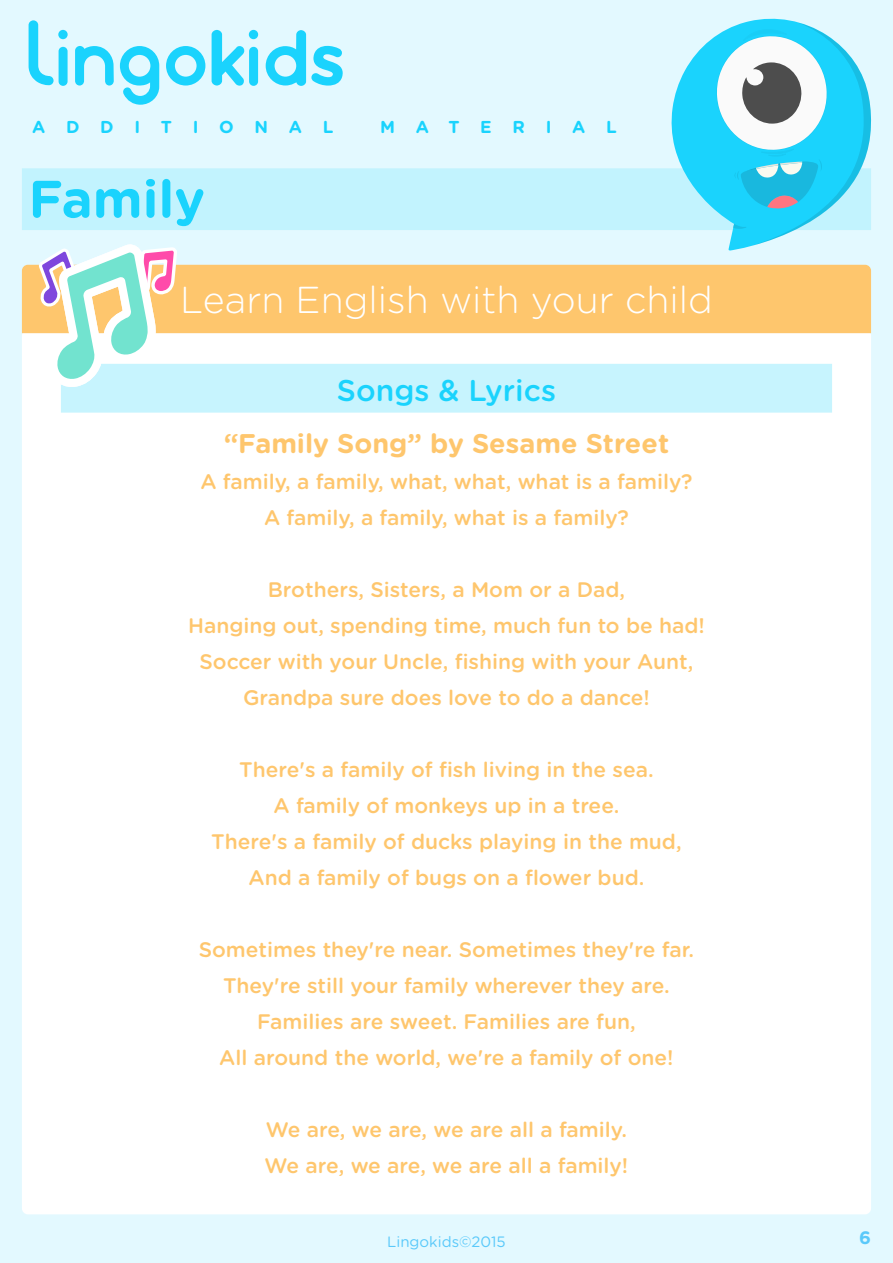
<style>
.page{position:relative;width:893px;height:1263px;background:#ddf8ff}
.page>*{position:absolute;margin:0;border:0;box-sizing:border-box;transform-origin:0 0}
.t1{font:700 52.5px "Gotham Rounded";color:#1ad3fd}
.t2{font:300 37.5px "Gotham Rounded";color:#fff}
.t3{font:500 30px "Gotham Rounded";color:#1ad3fd}
.t4{font:700 27px "Gotham Rounded";color:#fec66d}
.t5{font:500 21px/36px "Gotham Rounded";color:#fec66d;text-align:center}
.t6{font:700 18px "Gotham Rounded";color:#5ac9fa}
.t7{font:700 17.25px "Gotham Rounded";letter-spacing:1.2em;color:#1ad3fd}
.t8{font:15px "Gotham Rounded";color:#5ac9fa}
</style>
<div class="page">
<div style="left:22px;top:330px;width:849px;height:884px;background:#fff;border-radius:6px"></div>
<div style="left:22px;top:265px;width:849px;height:68px;background:#fec66d"></div>
<div style="left:61px;top:364px;width:771px;height:49px;background:#c7f4fe"></div>
<svg style="left:34px;top:244px;width:147px;height:143px"></svg>
<svg style="left:166px;top:46px;width:39px;height:40px"></svg>
<div style="left:58px;top:30px;width:10px;height:9px;background:#1ad3fd;border-radius:50%"></div>
<div style="left:59px;top:47px;width:9px;height:39px;background:#1ad3fd;border-radius:4px"></div>
<div style="left:249px;top:30px;width:9px;height:9px;background:#1ad3fd;border-radius:50%"></div>
<svg style="left:212px;top:30px;width:33px;height:56px"></svg>
<div style="left:249px;top:47px;width:9px;height:39px;background:#1ad3fd;border-radius:4px"></div>
<svg style="left:29px;top:20px;width:25px;height:65px"></svg>
<svg style="left:120px;top:46px;width:39px;height:59px"></svg>
<svg style="left:75px;top:46px;width:39px;height:40px"></svg>
<svg style="left:266px;top:30px;width:77px;height:56px"></svg>
<div style="left:22px;top:168px;width:849px;height:62px;background:#c2f3fe"></div>
<svg style="left:671px;top:18px;width:125px;height:233px"></svg>
<svg style="left:715px;top:22px;width:156px;height:225px"></svg>
<p class="t7" style="left:32px;top:114px;width:303px">ADDITIONAL</p>
<p class="t7" style="left:380px;top:114px;width:238px">MATERIAL</p>
<h1 class="t1" style="left:28px;top:160px;width:178px">Family</h1>
<h2 class="t2" style="left:180px;top:275px;width:534px">Learn English with your child</h2>
<h3 class="t3" style="left:337px;top:369px;width:221px">Songs &amp; Lyrics</h3>
<p class="t4" style="left:224px;top:424px;width:447px">“Family Song” by Sesame Street</p>
<p class="t5" style="left:200px;top:463px;width:494px">A family, a family, what, what, what is a family?<br>A family, a family, what is a family?</p>
<p class="t5" style="left:188px;top:571px;width:518px">Brothers, Sisters, a Mom or a Dad,<br>Hanging out, spending time, much fun to be had!<br>Soccer with your Uncle, fishing with your Aunt, Grandpa sure does love to do a dance!</p>
<p class="t5" style="left:211px;top:751px;width:472px">There's a family of fish living in the sea.<br>A family of monkeys up in a tree.<br>There's a family of ducks playing in the mud, And a family of bugs on a flower bud.</p>
<p class="t5" style="left:199px;top:931px;width:497px">Sometimes they're near. Sometimes they're far.<br>They're still your family wherever they are.<br>Families are sweet. Families are fun,<br>All around the world, we're a family of one!</p>
<p class="t5" style="left:265px;top:1111px;width:365px;text-align:left">We are, we are, we are all a family.<br>We are, we are, we are all a family!</p>
<p class="t8" style="left:387px;top:1231px;width:120px">Lingokids©2015</p>
<p class="t6" style="left:859px;top:1225px;width:13px">6</p>
</div>
